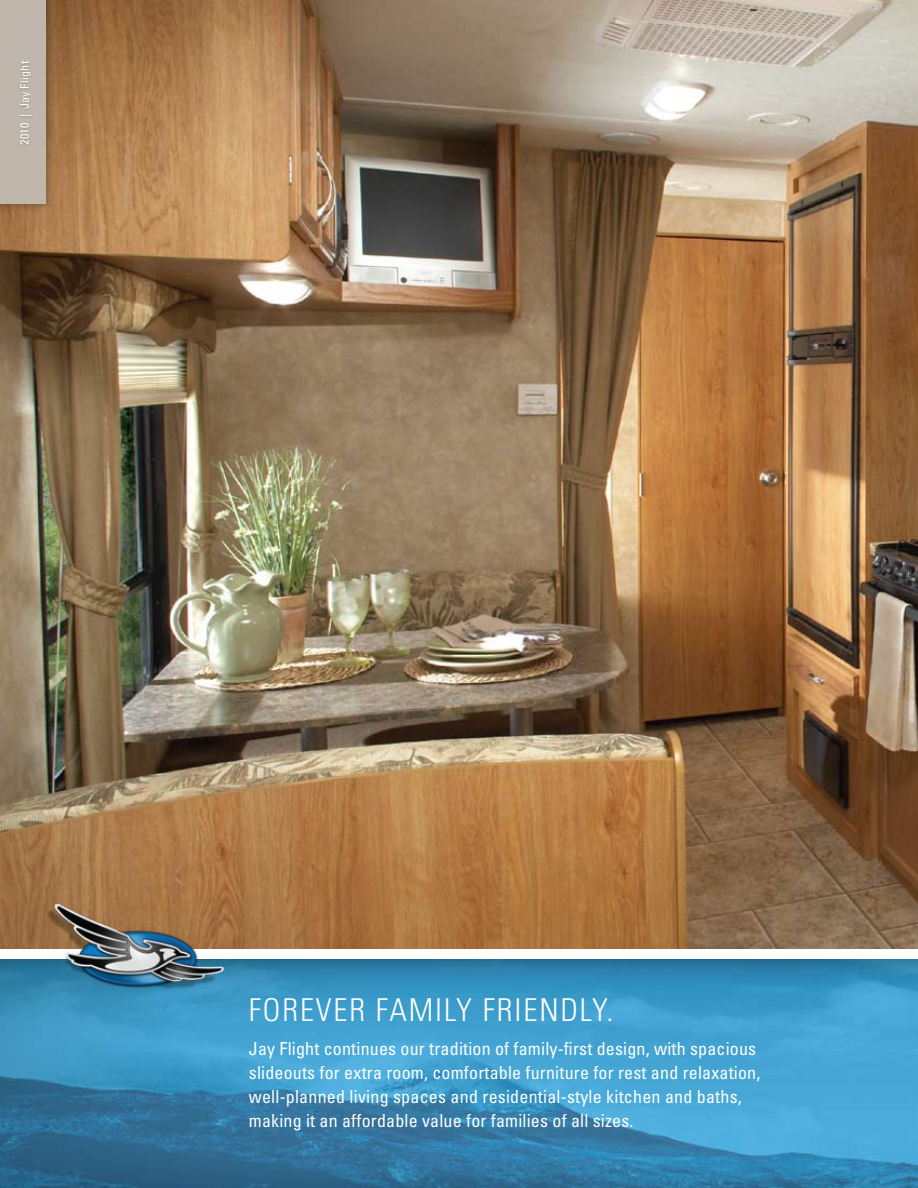
<style>
.page{position:relative;width:918px;height:1188px;background:#fff}
.page>*{position:absolute;margin:0;border:0;box-sizing:border-box;transform-origin:0 0}
.t1{font:300 condensed 31.5px "Univers";letter-spacing:.06em;color:#fff}
.t2{font:condensed 18px/24px "Univers";letter-spacing:.01em;color:#fff}
.t3{font:condensed 12px "Univers";letter-spacing:.02em;color:#fff}
</style>
<div class="page">
<img style="left:0;top:971px;width:918px;height:217px">
<div style="left:0;top:911px;width:918px;height:60px;background:#231f20;opacity:.15"></div>
<div style="left:0;top:915px;width:918px;height:44px;background:#fff"></div>
<img style="left:0;top:0;width:918px;height:949px">
<div style="left:0;top:0;width:54px;height:213px;background:#231f20;opacity:.3"></div>
<div style="left:0;top:0;width:45px;height:204px;background:#bfb6ac"></div>
<img style="left:38px;top:900px;width:188px;height:91px">
<div style="left:19px;top:60px;width:15px;height:88px;background:#231f20;opacity:.3"></div>
<p class="t3" style="left:17px;top:145px;width:86px;rotate:-90deg">2010 | Jay Flight</p>
<h1 class="t1" style="left:249px;top:991px;width:366px">FOR EVER FAMI LY FRI ENDLY.</h1>
<p class="t2" style="left:249px;top:1036px;width:513px">Jay Flight continues our tradition of family-first design, with spacious slideouts for extra room, comfortable furniture for rest and relaxation, well-planned living spaces and residential-style kitchen and baths, making it an affordable value for families of all sizes.</p>
</div>
